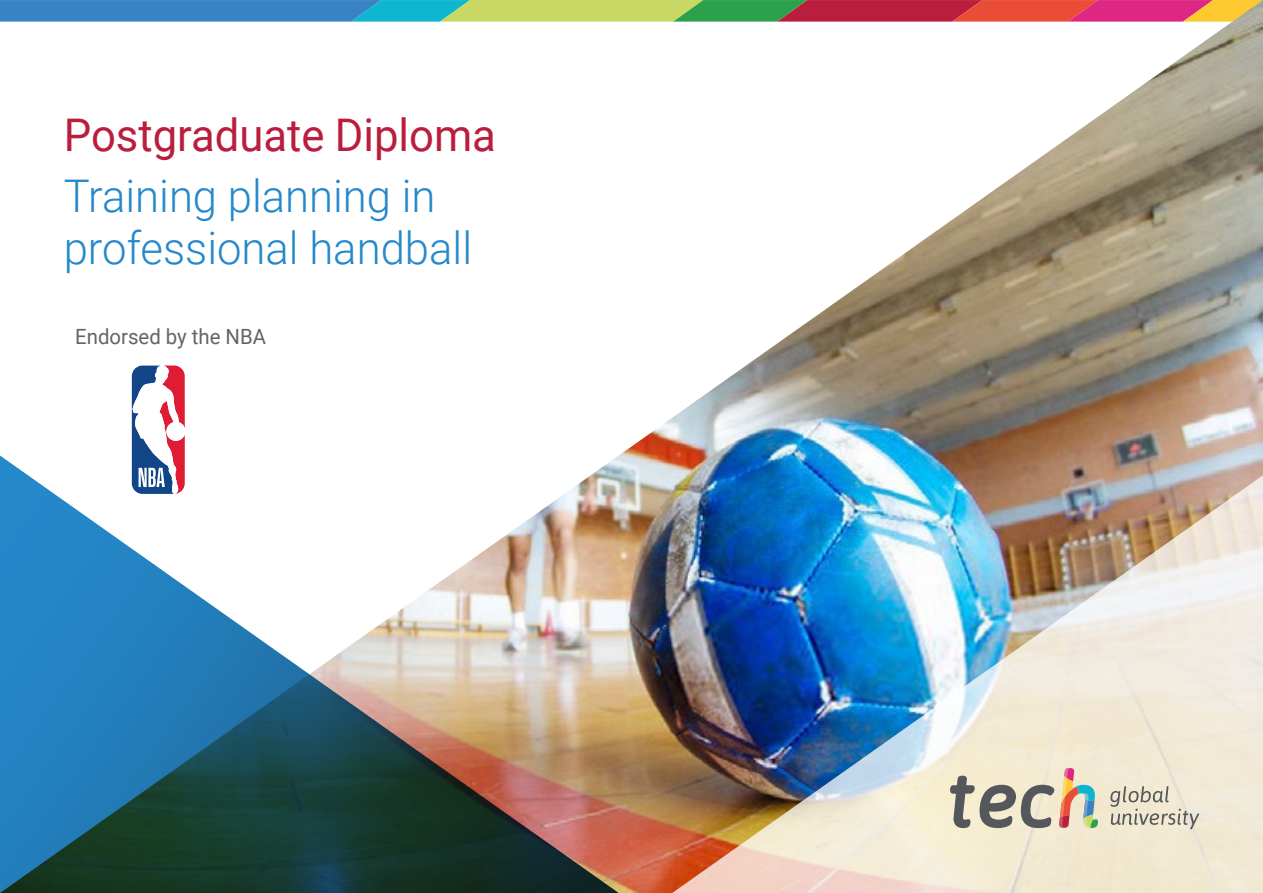
<style>
.page{position:relative;width:1263px;height:893px;background:#fff}
.page>*{position:absolute;margin:0;border:0;box-sizing:border-box;transform-origin:0 0}
.t1{font:300 45px/52.5px "Roboto";color:#2488c9}
.t2{font:45px "Roboto";color:#ba1e3c}
.t3{font:21px "Roboto";color:#61646a}
</style>
<div class="page">
<img style="left:0;top:0;width:1263px;height:454px">
<img style="left:0;top:446px;width:649px;height:447px">
<img style="left:642px;top:454px;width:621px;height:439px">
<svg style="left:132px;top:365px;width:53px;height:129px"></svg>
<svg style="left:1110px;top:786px;width:89px;height:43px;background:#d4cebd"></svg>
<svg style="left:950px;top:768px;width:148px;height:60px;background:#c0b8a7"></svg>
<p class="t2" style="left:64px;top:103px;width:434px">Postgraduate Diploma</p>
<p class="t1" style="left:64px;top:168px;width:410px">Training planning in professional handball</p>
<p class="t3" style="left:75px;top:322px;width:192px">Endorsed by the NBA</p>
</div>
